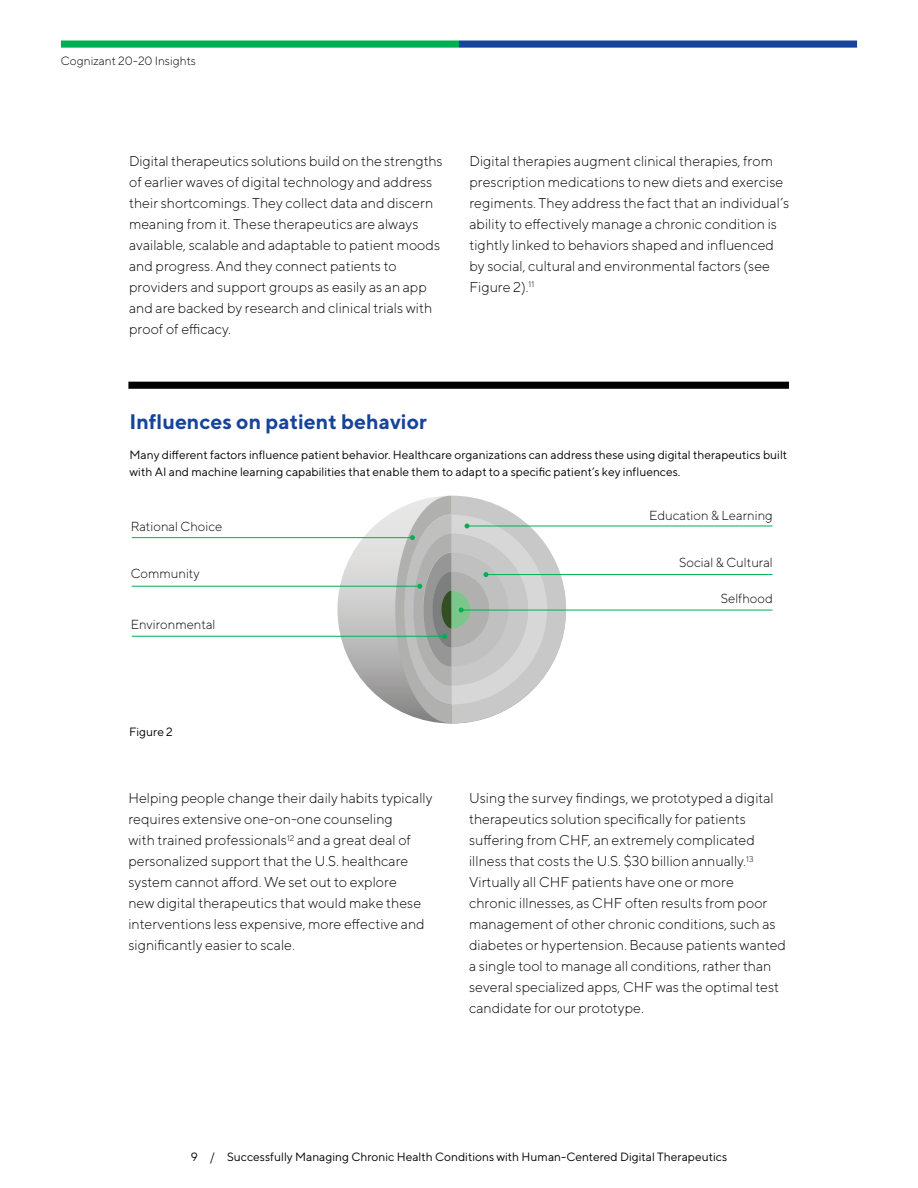
<style>
.page{position:relative;width:918px;height:1188px;background:#fff}
.page>*{position:absolute;margin:0;border:0;box-sizing:border-box;transform-origin:0 0}
.Chart_title_14_18{font:700 21px "TT Norms";color:#164499}
.Body_9_5_14{font:300 14.25px/21px "TT Norms";color:#000}
.t1{font:300 13.05px "TT Norms";color:#000}
.Caption_body_8_11{font:12px/16.5px "TT Norms";color:#000}
.Folio_Centered_8_10{font:12px "TT Norms";color:#000}
.Running_header_left{font:300 12px "TT Norms";color:#000}
.Figure___8_11{font:12px "TT Norms";color:#000}
</style>
<div class="page">
<div style="left:459px;top:40px;width:398px;height:8px;background:#164499"></div>
<div style="left:61px;top:40px;width:398px;height:8px;background:#00af54"></div>
<svg style="left:337px;top:496px;width:229px;height:227px;background:#c7c7c7"></svg>
<hr style="left:132px;top:537px;width:281px;height:1px;background:#00af54">
<hr style="left:132px;top:586px;width:288px;height:1px;background:#00af54">
<hr style="left:132px;top:636px;width:313px;height:1px;background:#00af54">
<hr style="left:467px;top:526px;width:306px;height:1px;background:#00af54">
<hr style="left:486px;top:574px;width:287px;height:1px;background:#00af54">
<hr style="left:461px;top:610px;width:312px;height:1px;background:#00af54">
<svg style="left:395px;top:496px;width:171px;height:227px;background:#c3c6c4"></svg>
<div style="left:128px;top:382px;width:661px;height:7px;background:#000"></div>
<p class="Running_header_left" style="left:61px;top:53px;width:137px">Cognizant 20-20 Insights</p>
<p class="Body_9_5_14" style="left:129px;top:150px;width:315px">Digital therapeutics solutions build on the strengths of earlier waves of digital technology and address their shortcomings. They collect data and discern meaning from it. These therapeutics are always available, scalable and adaptable to patient moods and progress. And they connect patients to providers and support groups as easily as an app and are backed by research and clinical trials with proof of efficacy.</p>
<p class="Body_9_5_14" style="left:469px;top:150px;width:321px">Digital therapies augment clinical therapies, from prescription medications to new diets and exercise regiments. They address the fact that an individual’s ability to effectively manage a chronic condition is tightly linked to behaviors shaped and influenced by social, cultural and environmental factors (see Figure 2).<sup>11</sup></p>
<p class="Chart_title_14_18" style="left:130px;top:409px;width:299px">Influences on patient behavior</p>
<p class="Caption_body_8_11" style="left:130px;top:446px;width:659px">Many different factors influence patient behavior. Healthcare organizations can address these using digital therapeutics built with AI and machine learning capabilities that enable them to adapt to a specific patient’s key influences.</p>
<p class="t1" style="left:131px;top:519px;width:93px">Rational Choice</p>
<p class="t1" style="left:131px;top:566px;width:71px">Community</p>
<p class="t1" style="left:131px;top:616px;width:86px">Environmental</p>
<p class="Figure___8_11" style="left:129px;top:725px;width:45px">Figure 2</p>
<p class="t1" style="left:649px;top:507px;width:125px">Education &amp; Learning</p>
<p class="t1" style="left:679px;top:554px;width:95px">Social &amp; Cultural</p>
<p class="t1" style="left:721px;top:590px;width:54px">Selfhood</p>
<p class="Body_9_5_14" style="left:128px;top:787px;width:306px">Helping people change their daily habits typically requires extensive one-on-one counseling<br>with trained professionals<sup>12</sup> and a great deal of personalized support that the U.S. healthcare system cannot afford. We set out to explore<br>new digital therapeutics that would make these interventions less expensive, more effective and significantly easier to scale.</p>
<p class="Body_9_5_14" style="left:469px;top:787px;width:318px">Using the survey findings, we prototyped a digital therapeutics solution specifically for patients suffering from CHF, an extremely complicated illness that costs the U.S. $30 billion annually.<sup>13<br></sup>Virtually all CHF patients have one or more<br>chronic illnesses, as CHF often results from poor management of other chronic conditions, such as diabetes or hypertension. Because patients wanted a single tool to manage all conditions, rather than several specialized apps, CHF was the optimal test candidate for our prototype.</p>
<p class="Folio_Centered_8_10" style="left:191px;top:1149px;width:538px">9 / Successfully Managing Chronic Health Conditions with Human-Centered Digital Therapeutics</p>
</div>
